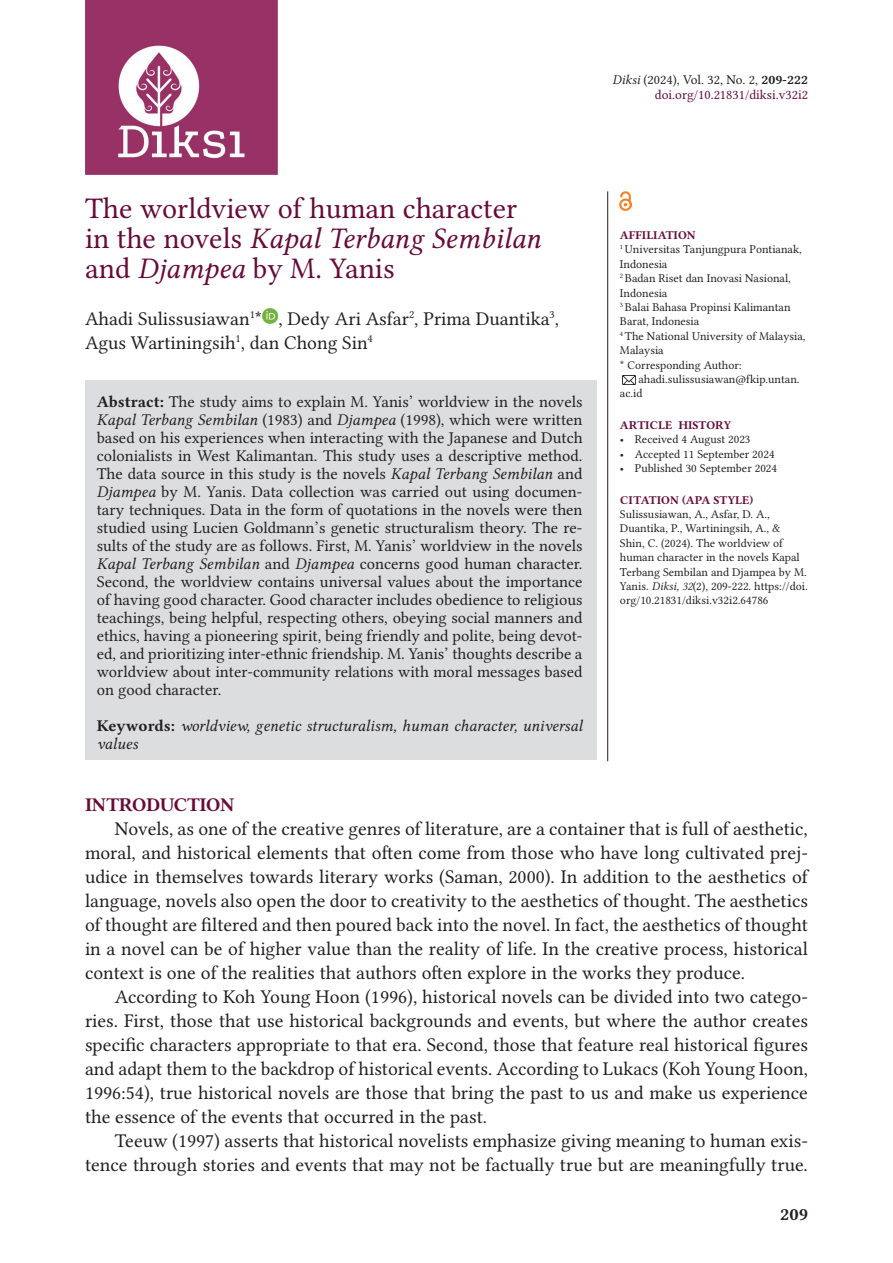
<style>
.page{position:relative;width:893px;height:1263px;background:#fff}
.page>*{position:absolute;margin:0;border:0;box-sizing:border-box;transform-origin:0 0}
.t1{font:30px/30px "Libertinus Serif";color:#680b3a}
.t2{font:19.5px/24px "Libertinus Serif";color:#231f20;text-align:justify}
.t3{font:700 19.5px "Libertinus Serif";letter-spacing:-.02em;color:#680b3a}
.t4{font:700 18px "Libertinus Serif";color:#231f20}
.t5{font:16.5px/18px "Libertinus Serif";color:#231f20;text-align:justify}
.t6{font:italic 16.5px/18px "Libertinus Serif";color:#231f20}
.t7{font:13.5px/15px "Libertinus Serif";color:#680b3a;text-align:right}
.t8{font:12px/14.4px "Libertinus Serif";color:#231f20}
.t9{font:700 12px "Libertinus Serif";color:#680b3a}
.s1{font-style:italic;color:#231f20}
.s2{color:#231f20}
.s3{font-weight:700;color:#231f20}
.s4{font-style:italic}
.s5{font-weight:700}
.s6{font-weight:700;font-style:normal}
.s7{font-weight:700;color:#680b3a}
</style>
<div class="page">
<img style="left:85px;top:0;width:193px;height:175px">
<div style="left:85px;top:380px;width:511px;height:380px;background:#dcdddf"></div>
<svg style="left:623px;top:376px;width:12px;height:8px"></svg>
<img style="left:620px;top:191px;width:12px;height:19px">
<img style="left:262px;top:308px;width:16px;height:16px">
<hr style="left:607px;top:191px;width:1px;height:570px;background:#231f20">
<p class="t7" style="left:612px;top:72px;width:197px"><span class="s1">Diksi</span> <span class="s2">(2024), Vol. 32, No. 2,</span> <span class="s3">209-222 </span>doi.org/10.21831/diksi.v32i2</p>
<h1 class="t1" style="left:85px;top:193px;width:458px">The worldview of human character in the novels <span class="s4">Kapal Terbang Sembilan </span>and <span class="s4">Djampea</span> by M. Yanis</h1>
<p class="t2" style="left:85px;top:306px;width:476px">Ahadi Sulissusiawan<sup>1</sup>* , Dedy Ari Asfar<sup>2</sup>, Prima Duantika<sup>3</sup>,<br>Agus Wartiningsih<sup>1</sup>, dan Chong Sin<sup>4</sup></p>
<p class="t5" style="left:97px;top:392px;width:487px"><span class="s5">Abstract:</span> The study aims to explain M. Yanis’ worldview in the novels <span class="s4">Kapal Terbang Sembilan</span> (1983) and <span class="s4">Djampea</span> (1998), which were written based on his experiences when interacting with the Japanese and Dutch colonialists in West Kalimantan. This study uses a descriptive method.<br>The data source in this study is the novels <span class="s4">Kapal Terbang Sembilan</span> and <span class="s4">Djampea</span> by M. Yanis. Data collection was carried out using documen&shy;tary techniques. Data in the form of quotations in the novels were then studied using Lucien Goldmann’s genetic structuralism theory. The re&shy;sults of the study are as follows. First, M. Yanis’ worldview in the novels <span class="s4">Kapal Terbang Sembilan</span> and <span class="s4">Djampea</span> concerns good human character.<br>Second, the worldview contains universal values about the importance of having good character. Good character includes obedience to religious teachings, being helpful, respecting others, obeying social manners and ethics, having a pioneering spirit, being friendly and polite, being devot&shy;ed, and prioritizing inter-ethnic friendship. M. Yanis’ thoughts describe a worldview about inter-community relations with moral messages based on good character.</p>
<p class="t6" style="left:97px;top:717px;width:487px"><span class="s6">Keywords:</span> worldview, genetic structuralism, human character, universal values</p>
<p class="t8" style="left:620px;top:228px;width:187px"><span class="s7">AFFILIATION<br></span><sup>1</sup> Universitas Tanjungpura Pontianak,<br>Indonesia<br><sup>2</sup> Badan Riset dan Inovasi Nasional,<br>Indonesia<br><sup>3</sup> Balai Bahasa Propinsi Kalimantan<br>Barat, Indonesia<br><sup>4</sup> The National University of Malaysia,<br>Malaysia<br>* Corresponding Author:</p>
<p class="t8" style="left:620px;top:372px;width:181px;text-indent:18px">ahadi.sulissusiawan@fkip.untan. ac.id</p>
<p class="t9" style="left:620px;top:417px;width:113px">ARTICLE HISTORY</p>
<p class="t8" style="left:620px;top:432px;width:132px">• Received 4 August 2023</p>
<p class="t8" style="left:620px;top:446px;width:156px">• Accepted 11 September 2024</p>
<p class="t8" style="left:620px;top:461px;width:159px">• Published 30 September 2024</p>
<p class="t9" style="left:620px;top:491px;width:135px">CITATION (APA STYLE)</p>
<p class="t8" style="left:620px;top:507px;width:189px">Sulissusiawan, A., Asfar, D. A., Duantika, P., Wartiningsih, A., &amp; Shin, C. (2024). The worldview of human character in the novels Kapal Terbang Sembilan and Djampea by M.<br>Yanis. <span class="s4">Diksi, 32</span>(2), 209-222. https://doi. org/10.21831/diksi.v32i2.64786</p>
<p class="t3" style="left:85px;top:791px;width:151px">INTRODUCTION</p>
<p class="t2" style="left:85px;top:816px;width:725px;text-indent:30px">Novels, as one of the creative genres of literature, are a container that is full of aesthetic, moral, and historical elements that often come from those who have long cultivated prej&shy;udice in themselves towards literary works (Saman, 2000). In addition to the aesthetics of language, novels also open the door to creativity to the aesthetics of thought. The aesthetics of thought are filtered and then poured back into the novel. In fact, the aesthetics of thought in a novel can be of higher value than the reality of life. In the creative process, historical context is one of the realities that authors often explore in the works they produce.</p>
<p class="t2" style="left:85px;top:984px;width:724px;text-indent:30px">According to Koh Young Hoon (1996), historical novels can be divided into two catego&shy;ries. First, those that use historical backgrounds and events, but where the author creates specific characters appropriate to that era. Second, those that feature real historical figures and adapt them to the backdrop of historical events. According to Lukacs (Koh Young Hoon, 1996:54), true historical novels are those that bring the past to us and make us experience the essence of the events that occurred in the past.</p>
<p class="t2" style="left:85px;top:1128px;width:724px;text-align:right">Teeuw (1997) asserts that historical novelists emphasize giving meaning to human exis&shy;tence through stories and events that may not be factually true but are meaningfully true.</p>
<p class="t4" style="left:780px;top:1201px;width:29px">209</p>
</div>
